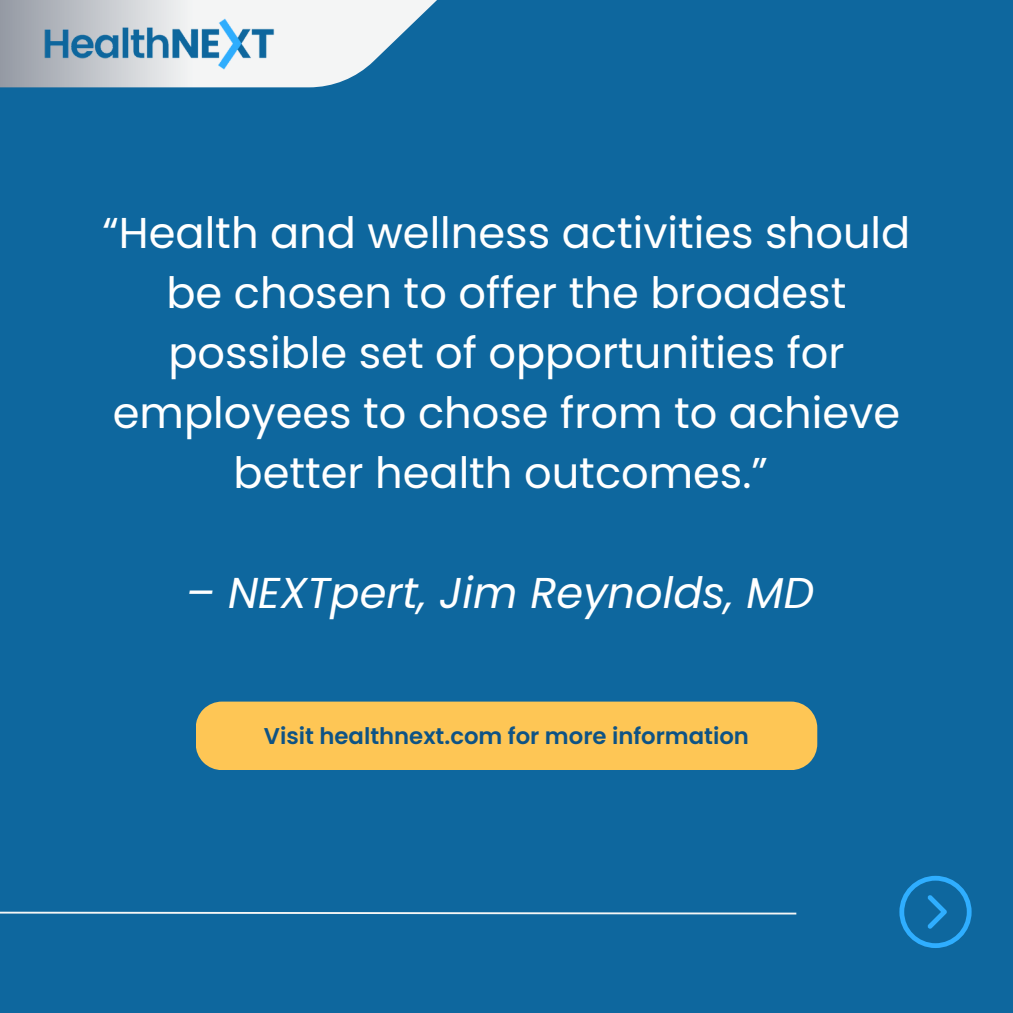
<style>
.page{position:relative;width:1013px;height:1013px;background:#fff}
.page>*{position:absolute;margin:0;border:0;box-sizing:border-box;transform-origin:0 0}
.t1{font:43.12px/60px "Poppins";color:#fff;text-align:center}
.t2{font:italic 43.12px "Poppins";color:#fff}
.t3{font:600 22.75px "Poppins";color:#0e5385}
</style>
<div class="page">
<div style="left:0;top:0;width:1012px;height:1012px;background:#0e679e"></div>
<svg style="left:899px;top:875px;width:72px;height:73px"></svg>
<svg style="left:0;top:0;width:437px;height:87px"></svg>
<img style="left:43px;top:0;width:231px;height:88px">
<svg style="left:0;top:911px;width:797px;height:4px"></svg>
<div style="left:196px;top:701px;width:621px;height:69px;background:#fec655"></div>
<p class="t1" style="left:103px;top:203px;width:809px">“Health and wellness activities should be chosen to offer the broadest possible set of opportunities for employees to chose from to achieve better health outcomes.”</p>
<p class="t2" style="left:186px;top:563px;width:629px">– NEXTpert, Jim Reynolds, MD</p>
<p class="t3" style="left:264px;top:720px;width:486px">Visit healthnext.com for more information</p>
</div>
